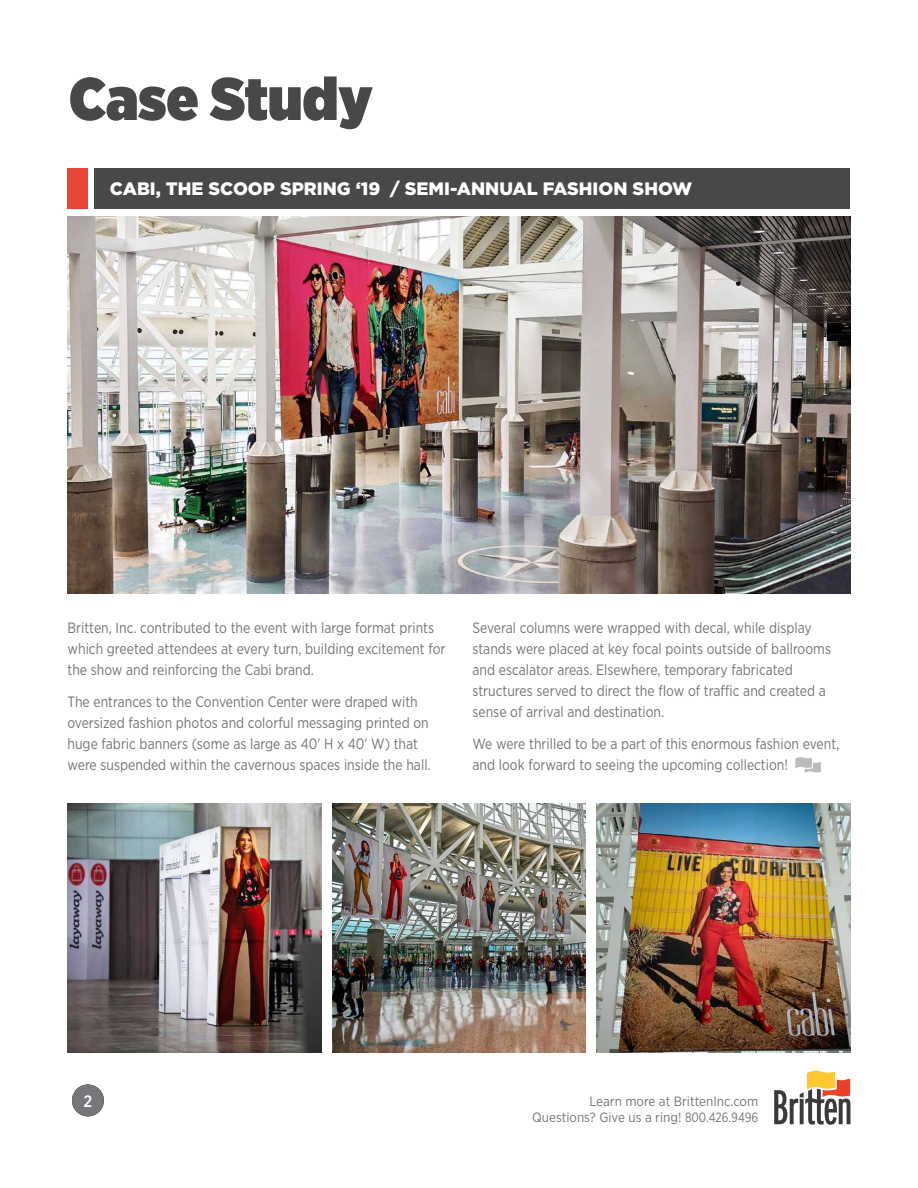
<style>
.page{position:relative;width:918px;height:1188px;background:#fff}
.page>*{position:absolute;margin:0;border:0;box-sizing:border-box;transform-origin:0 0}
.t1{font:900 60px "Gotham Narrow";color:#474847}
.t2{font:900 18px "Gotham";color:#fff}
.t3{font:500 16.5px "Gotham Narrow";color:#fff}
.t4{font:15px/21px "Gotham Narrow";color:#747676;scale:.94 1}
.t5{font:13.5px/16.2px "Gotham Narrow";color:#747676;text-align:right}
</style>
<div class="page">
<div style="left:72px;top:1084px;width:32px;height:32px;background:#76777a;border-radius:50%"></div>
<svg style="left:774px;top:1070px;width:76px;height:54px"></svg>
<div style="left:94px;top:169px;width:756px;height:40px;background:#474847"></div>
<div style="left:68px;top:169px;width:20px;height:40px;background:#e64633"></div>
<svg style="left:795px;top:757px;width:26px;height:16px"></svg>
<img style="left:68px;top:803px;width:253px;height:250px">
<img style="left:332px;top:803px;width:254px;height:250px">
<img style="left:597px;top:803px;width:253px;height:250px">
<img style="left:68px;top:216px;width:782px;height:378px">
<h1 class="t1" style="left:69px;top:58px;width:305px">Case Study</h1>
<p class="t2" style="left:110px;top:179px;width:584px">CABI, THE SCOOP SPRING ‘19 / SEMI-ANNUAL FASHION SHOW</p>
<p class="t4" style="left:68px;top:617px;width:404px">Britten, Inc. contributed to the event with large format prints which greeted attendees at every turn, building excitement for the show and reinforcing the Cabi brand.</p>
<p class="t4" style="left:68px;top:691px;width:388px">The entrances to the Convention Center were draped with oversized fashion photos and colorful messaging printed on huge fabric banners (some as large as 40' H x 40' W) that were suspended within the cavernous spaces inside the hall.</p>
<p class="t4" style="left:472px;top:617px;width:383px">Several columns were wrapped with decal, while display stands were placed at key focal points outside of ballrooms and escalator areas. Elsewhere, temporary fabricated structures served to direct the flow of traffic and created a sense of arrival and destination.</p>
<p class="t4" style="left:472px;top:733px;width:392px">We were thrilled to be a part of this enormous fashion event, and look forward to seeing the upcoming collection!</p>
<p class="t3" style="left:83px;top:1090px;width:14px">2.</p>
<p class="t5" style="left:532px;top:1093px;width:228px">Learn more at BrittenInc.com<br>Questions? Give us a ring! 800.426.9496</p>
</div>
